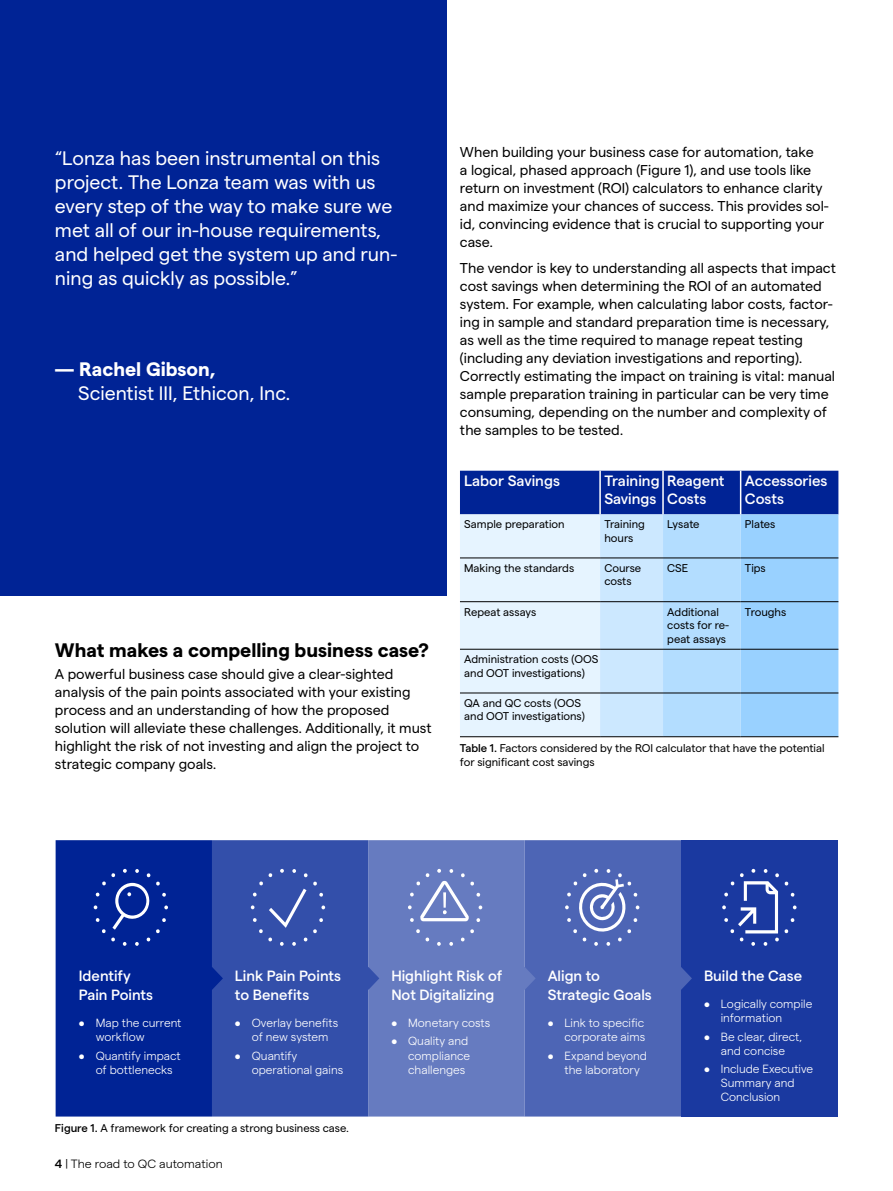
<style>
.page{position:relative;width:893px;height:1191px;background:#fff}
.page>*{position:absolute;margin:0;border:0;box-sizing:border-box;transform-origin:0 0}
.t1{font:19.5px/24px "Matter";color:#fff}
.t2{font:700 19.5px "Matter";color:#000}
.t3{font:700 19.5px "Matter";color:#fff}
.t4{font:500 15px/18px "Matter";color:#fff}
.t5{font:500 14.85px/18.9px "Matter";color:#fff}
.t6{font:14.25px/18px "Matter";color:#000}
.t7{font:300 12px "Matter";color:#000}
.t8{font:300 11.85px/14.1px "Matter";color:#fff}
.t9{font:11.25px/13.5px "Matter";color:#000}
.s1{font-weight:500}
</style>
<div class="page">
<div style="left:681px;top:840px;width:156px;height:276px;background:#1a39a0"></div>
<svg style="left:536px;top:840px;width:156px;height:276px;background:#4962b3"></svg>
<svg style="left:379px;top:840px;width:157px;height:276px;background:#6479bf"></svg>
<svg style="left:223px;top:840px;width:156px;height:276px;background:#3652ab"></svg>
<svg style="left:56px;top:840px;width:167px;height:276px;background:#032696"></svg>
<svg style="left:94px;top:868px;width:74px;height:78px;background:#19389f"></svg>
<svg style="left:408px;top:868px;width:74px;height:78px;background:#788ac7"></svg>
<svg style="left:251px;top:868px;width:74px;height:78px;background:#405baf"></svg>
<svg style="left:565px;top:868px;width:74px;height:78px;background:#697dc0"></svg>
<svg style="left:722px;top:868px;width:74px;height:78px"></svg>
<div style="left:0;top:0;width:446px;height:595px;background:#002395"></div>
<svg style="left:460px;top:471px;width:378px;height:265px;background:#a1c3ec"></svg>
<hr style="left:460px;top:557px;width:140px;height:1px;background:#000">
<hr style="left:600px;top:557px;width:63px;height:1px;background:#000">
<hr style="left:663px;top:557px;width:78px;height:1px;background:#000">
<hr style="left:741px;top:557px;width:97px;height:1px;background:#000">
<hr style="left:460px;top:601px;width:140px;height:1px;background:#000">
<hr style="left:600px;top:601px;width:63px;height:1px;background:#000">
<hr style="left:663px;top:601px;width:78px;height:1px;background:#000">
<hr style="left:741px;top:601px;width:97px;height:1px;background:#000">
<hr style="left:460px;top:649px;width:140px;height:1px;background:#000">
<hr style="left:600px;top:649px;width:63px;height:1px;background:#000">
<hr style="left:663px;top:649px;width:78px;height:1px;background:#000">
<hr style="left:741px;top:649px;width:97px;height:1px;background:#000">
<hr style="left:460px;top:692px;width:140px;height:1px;background:#000">
<hr style="left:600px;top:692px;width:63px;height:1px;background:#000">
<hr style="left:663px;top:692px;width:78px;height:1px;background:#000">
<hr style="left:741px;top:692px;width:97px;height:1px;background:#000">
<hr style="left:599px;top:471px;width:2px;height:43px;background:#fff">
<hr style="left:662px;top:471px;width:2px;height:43px;background:#fff">
<hr style="left:460px;top:736px;width:140px;height:1px;background:#000">
<hr style="left:600px;top:736px;width:63px;height:1px;background:#000">
<hr style="left:663px;top:736px;width:78px;height:1px;background:#000">
<hr style="left:741px;top:736px;width:97px;height:1px;background:#000">
<hr style="left:740px;top:471px;width:1px;height:43px;background:#fff">
<h1 class="t1" style="left:55px;top:144px;width:344px">“Lonza has been instrumental on this project. The Lonza team was with us every step of the way to make sure we met all of our in-house requirements, and helped get the system up and run&shy;ning as quickly as possible.”</h1>
<h1 class="t3" style="left:55px;top:354px;width:163px">— Rachel Gibson,</h1>
<h1 class="t1" style="left:78px;top:379px;width:214px">Scientist III, Ethicon, Inc.</h1>
<h1 class="t2" style="left:55px;top:635px;width:375px">What makes a compelling business case?</h1>
<p class="t6" style="left:55px;top:663px;width:378px">A powerful business case should give a clear-sighted analysis of the pain points associated with your existing process and an understanding of how the proposed solution will alleviate these challenges. Additionally, it must highlight the risk of not investing and align the project to strategic company goals.</p>
<p class="t6" style="left:460px;top:142px;width:370px">When building your business case for automation, take<br>a logical, phased approach (Figure 1), and use tools like return on investment (ROI) calculators to enhance clarity and maximize your chances of success. This provides sol&shy;id, convincing evidence that is crucial to supporting your case.</p>
<p class="t6" style="left:460px;top:258px;width:377px">The vendor is key to understanding all aspects that impact cost savings when determining the ROI of an automated system. For example, when calculating labor costs, factor&shy;ing in sample and standard preparation time is necessary, as well as the time required to manage repeat testing (including any deviation investigations and reporting).<br>Correctly estimating the impact on training is vital: manual sample preparation training in particular can be very time consuming, depending on the number and complexity of the samples to be tested.</p>
<p class="t4" style="left:464px;top:470px;width:97px">Labor Savings</p>
<p class="t4" style="left:604px;top:470px;width:57px">Training<br>Savings</p>
<p class="t4" style="left:667px;top:470px;width:59px">Reagent<br>Costs</p>
<p class="t4" style="left:745px;top:470px;width:84px">Accessories<br>Costs</p>
<p class="t9" style="left:464px;top:516px;width:102px">Sample preparation</p>
<p class="t9" style="left:604px;top:516px;width:42px">Training hours</p>
<p class="t9" style="left:667px;top:516px;width:34px">Lysate</p>
<p class="t9" style="left:745px;top:516px;width:32px">Plates</p>
<p class="t9" style="left:464px;top:560px;width:112px">Making the standards</p>
<p class="t9" style="left:604px;top:560px;width:38px">Course costs</p>
<p class="t9" style="left:667px;top:560px;width:23px">CSE</p>
<p class="t9" style="left:745px;top:560px;width:22px">Tips</p>
<p class="t9" style="left:464px;top:604px;width:73px">Repeat assays</p>
<p class="t9" style="left:667px;top:604px;width:63px">Additional costs for re&shy;peat assays</p>
<p class="t9" style="left:745px;top:604px;width:43px">Troughs</p>
<p class="t9" style="left:464px;top:651px;width:136px">Administration costs (OOS and OOT investigations)</p>
<p class="t9" style="left:464px;top:695px;width:122px">QA and QC costs (OOS and OOT investigations)</p>
<p class="t9" style="left:460px;top:740px;width:366px"><span class="s1">Table 1.</span> Factors considered by the ROI calculator that have the potential for significant cost savings</p>
<p class="t5" style="left:79px;top:965px;width:76px">Identify<br>Pain Points</p>
<p class="t8" style="left:96px;top:1015px;width:87px;text-indent:-17px">• Map the current workflow</p>
<p class="t8" style="left:96px;top:1047px;width:87px;text-indent:-17px">• Quantify impact of bottlenecks</p>
<p class="t5" style="left:235px;top:965px;width:108px">Link Pain Points to Benefits</p>
<p class="t8" style="left:252px;top:1015px;width:88px;text-indent:-17px">• Overlay benefits of new system</p>
<p class="t8" style="left:252px;top:1047px;width:93px;text-indent:-17px">• Quantify operational gains</p>
<p class="t9" style="left:55px;top:1120px;width:296px"><span class="s1">Figure 1.</span> A framework for creating a strong business case.</p>
<p class="t7" style="left:55px;top:1154px;width:169px"><span class="s1">4</span> | The road to QC automation</p>
<p class="t5" style="left:391px;top:965px;width:112px">Highlight Risk of<br>Not Digitalizing</p>
<p class="t8" style="left:391px;top:1015px;width:101px">• Monetary costs</p>
<p class="t8" style="left:408px;top:1033px;width:64px;text-indent:-17px">• Quality and compliance challenges</p>
<p class="t5" style="left:548px;top:965px;width:106px">Align to<br>Strategic Goals</p>
<p class="t8" style="left:548px;top:1015px;width:99px;text-align:right">• Link to specific corporate aims</p>
<p class="t8" style="left:564px;top:1047px;width:84px;text-indent:-17px">• Expand beyond the laboratory</p>
<p class="t5" style="left:704px;top:965px;width:100px">Build the Case</p>
<p class="t8" style="left:721px;top:996px;width:93px;text-indent:-17px">• Logically compile information</p>
<p class="t8" style="left:704px;top:1028px;width:100px;text-align:center">• Be clear, direct, and concise</p>
<p class="t8" style="left:721px;top:1061px;width:94px;text-indent:-17px">• Include Executive<br>Summary and<br>Conclusion</p>
</div>
